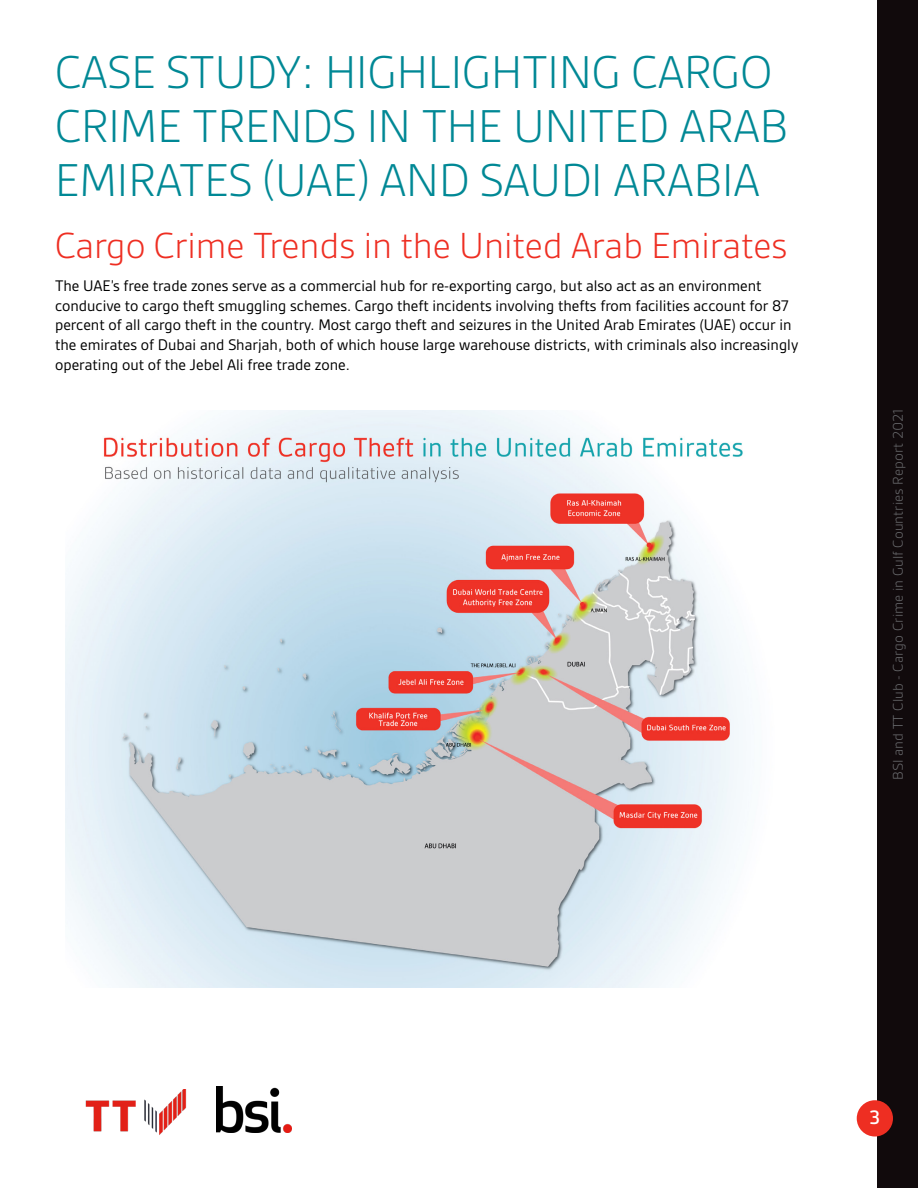
<style>
.page{position:relative;width:918px;height:1188px;background:#fff}
.page>*{position:absolute;margin:0;border:0;box-sizing:border-box;transform-origin:0 0}
.Title_1{font:300 49.5px/54px "Gesta";color:#008895}
.Title_2{font:300 39px "Gesta";color:#ee2e22}
.t1{font:500 21px "BSI Gesta";color:#fff}
.body_text{font:16.5px/19.8px "Gesta";color:#000}
.sidebar_-_title{font:300 15px "BSI Gesta";color:#6c6d70}
</style>
<div class="page">
<div style="left:877px;top:0;width:41px;height:1188px;background:#110a0c"></div>
<div style="left:857px;top:1100px;width:36px;height:37px;background:#ee2e22;border-radius:50%"></div>
<img style="left:85px;top:1089px;width:102px;height:46px">
<img style="left:216px;top:1086px;width:76px;height:46px">
<img style="left:66px;top:410px;width:677px;height:577px">
<p class="Title_1" style="left:55px;top:45px;width:735px">CASE STUDY: HIGHLIGHTING CARGO<br>CRIME TRENDS IN THE UNITED ARAB<br>EMIRATES (UAE) AND SAUDI ARABIA</p>
<p class="Title_2" style="left:55px;top:223px;width:734px">Cargo Crime Trends in the United Arab Emirates</p>
<p class="body_text" style="left:55px;top:275px;width:745px">The UAE’s free trade zones serve as a commercial hub for re-exporting cargo, but also act as an environment conducive to cargo theft smuggling schemes. Cargo theft incidents involving thefts from facilities account for 87 percent of all cargo theft in the country. Most cargo theft and seizures in the United Arab Emirates (UAE) occur in the emirates of Dubai and Sharjah, both of which house large warehouse districts, with criminals also increasingly operating out of the Jebel Ali free trade zone.</p>
<p class="sidebar_-_title" style="left:890px;top:780px;width:373px;rotate:-90deg">BSI and TT Club - Cargo Crime in Gulf Countries Report 2021</p>
<p class="t1" style="left:870px;top:1106px;width:12px">3</p>
</div>
